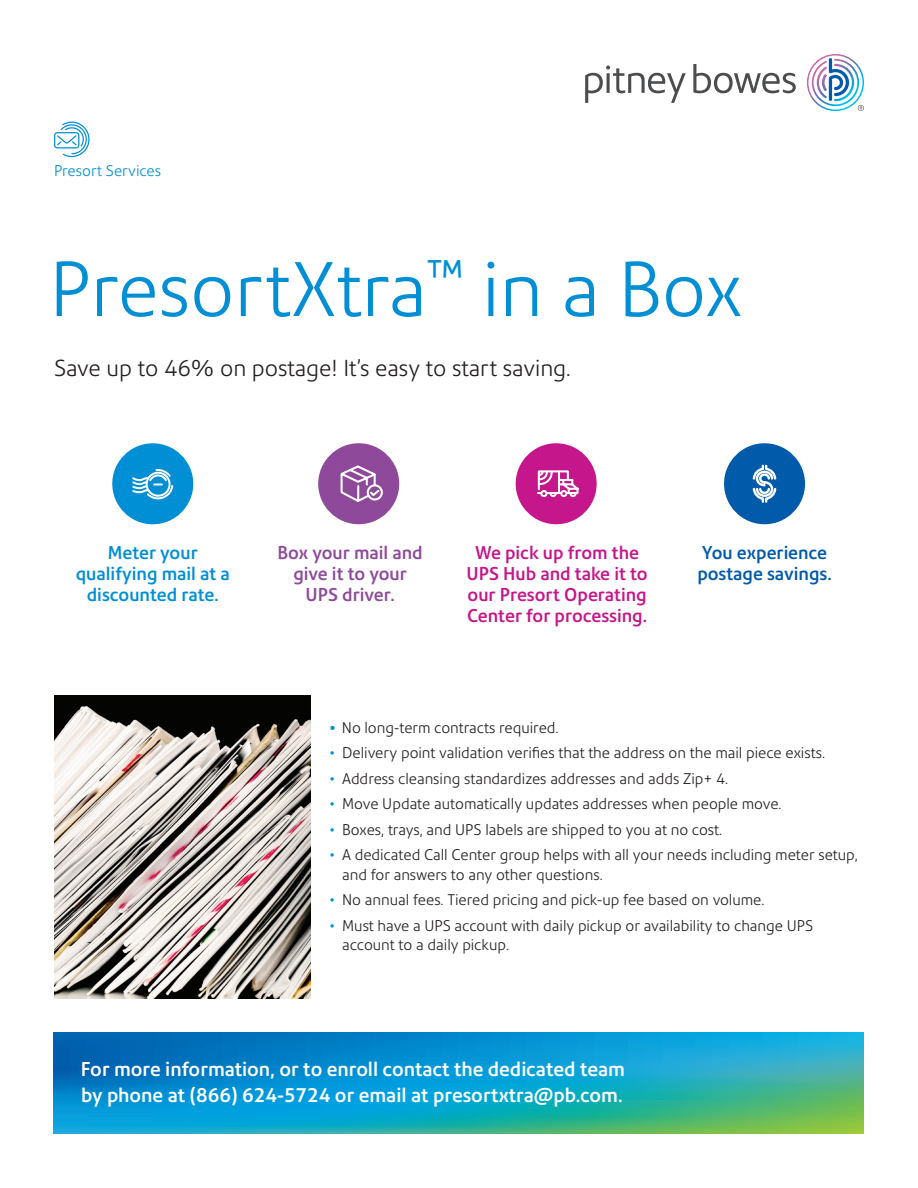
<style>
.page{position:relative;width:918px;height:1188px;background:#fff}
.page>*{position:absolute;margin:0;border:0;box-sizing:border-box;transform-origin:0 0}
.Medium_title_50_54{font:300 75px "Precision Sans";color:#008fd5}
.Subtitle_15_20{font:300 22.5px "Precision Sans";color:#231f20}
.Call_to_action_15_20{font:500 19.5px/25.5px "Precision Sans";color:#fff}
.Subtitle_15_20-2{font:500 18px/21px "Precision Sans";color:#c5168c;text-align:center}
.Subtitle_15_20-3{font:500 18px/21px "Precision Sans";color:#008fd5;text-align:center}
.Subtitle_15_20-4{font:500 18px/21px "Precision Sans";color:#8e499b;text-align:center}
.Subtitle_15_20-5{font:500 18px/21px "Precision Sans";color:#015aaa}
.t1{font:300 15px/19.5px "Precision Sans";color:#231f20}
.Sub_category_10_15{font:300 15px "Precision Sans";color:#008fd5}
.s1{font-weight:500;color:#008fd5}
.s2{color:#008fd5}
</style>
<div class="page">
<svg style="left:54px;top:1033px;width:810px;height:101px;background:#159cbd"></svg>
<div style="left:112px;top:443px;width:81px;height:81px;background:#008fd5;border-radius:50%"></div>
<svg style="left:132px;top:469px;width:42px;height:31px"></svg>
<div style="left:516px;top:443px;width:81px;height:81px;background:#c5168c;border-radius:50%"></div>
<svg style="left:537px;top:470px;width:42px;height:28px"></svg>
<div style="left:54px;top:132px;width:25px;height:16px;border:1px solid #008fd5;border-radius:3px"></div>
<svg style="left:56px;top:122px;width:34px;height:35px"></svg>
<div style="left:318px;top:443px;width:81px;height:81px;background:#8e499b;border-radius:50%"></div>
<svg style="left:340px;top:465px;width:43px;height:37px"></svg>
<img style="left:55px;top:696px;width:255px;height:302px">
<div style="left:724px;top:443px;width:81px;height:81px;background:#015aaa;border-radius:50%"></div>
<svg style="left:752px;top:464px;width:25px;height:39px"></svg>
<svg style="left:585px;top:64px;width:211px;height:39px"></svg>
<svg style="left:807px;top:54px;width:57px;height:57px"></svg>
<p class="Sub_category_10_15" style="left:54px;top:162px;width:109px">Presort Services</p>
<p class="Medium_title_50_54" style="left:50px;top:244px;width:694px">PresortXtra<sup>™</sup> in a Box</p>
<p class="Subtitle_15_20" style="left:54px;top:354px;width:518px">Save up to 46% on postage! It’s easy to start saving.</p>
<p class="Subtitle_15_20-3" style="left:76px;top:542px;width:156px">Meter your qualifying mail at a discounted rate.</p>
<p class="Subtitle_15_20-2" style="left:467px;top:542px;width:183px">We pick up from the<br>UPS Hub and take it to our Presort Operating<br>Center for processing.</p>
<p class="Subtitle_15_20-4" style="left:278px;top:542px;width:147px">Box your mail and give it to your<br>UPS driver.</p>
<p class="Subtitle_15_20-5" style="left:697px;top:542px;width:136px">You experience postage savings.</p>
<p class="t1" style="left:329px;top:718px;width:231px"><span class="s1">•</span> No long-term contracts required.</p>
<p class="t1" style="left:329px;top:743px;width:497px"><span class="s2">•</span> Delivery point validation verifies that the address on the mail piece exists.</p>
<p class="t1" style="left:329px;top:769px;width:400px"><span class="s2">•</span> Address cleansing standardizes addresses and adds Zip+ 4.</p>
<p class="t1" style="left:329px;top:794px;width:454px"><span class="s2">•</span> Move Update automatically updates addresses when people move.</p>
<p class="t1" style="left:329px;top:820px;width:394px"><span class="s2">•</span> Boxes, trays, and UPS labels are shipped to you at no cost.</p>
<p class="t1" style="left:342px;top:845px;width:517px;text-indent:-13px"><span class="s2">•</span> A dedicated Call Center group helps with all your needs including meter setup, and for answers to any other questions.</p>
<p class="t1" style="left:329px;top:890px;width:437px"><span class="s2">•</span> No annual fees. Tiered pricing and pick-up fee based on volume.</p>
<p class="t1" style="left:342px;top:916px;width:473px;text-indent:-13px"><span class="s2">•</span> Must have a UPS account with daily pickup or availability to change UPS account to a daily pickup.</p>
<p class="Call_to_action_15_20" style="left:81px;top:1056px;width:546px">For more information, or to enroll contact the dedicated team by phone at (866) 624-5724 or email at presortxtra@pb.com.</p>
</div>
